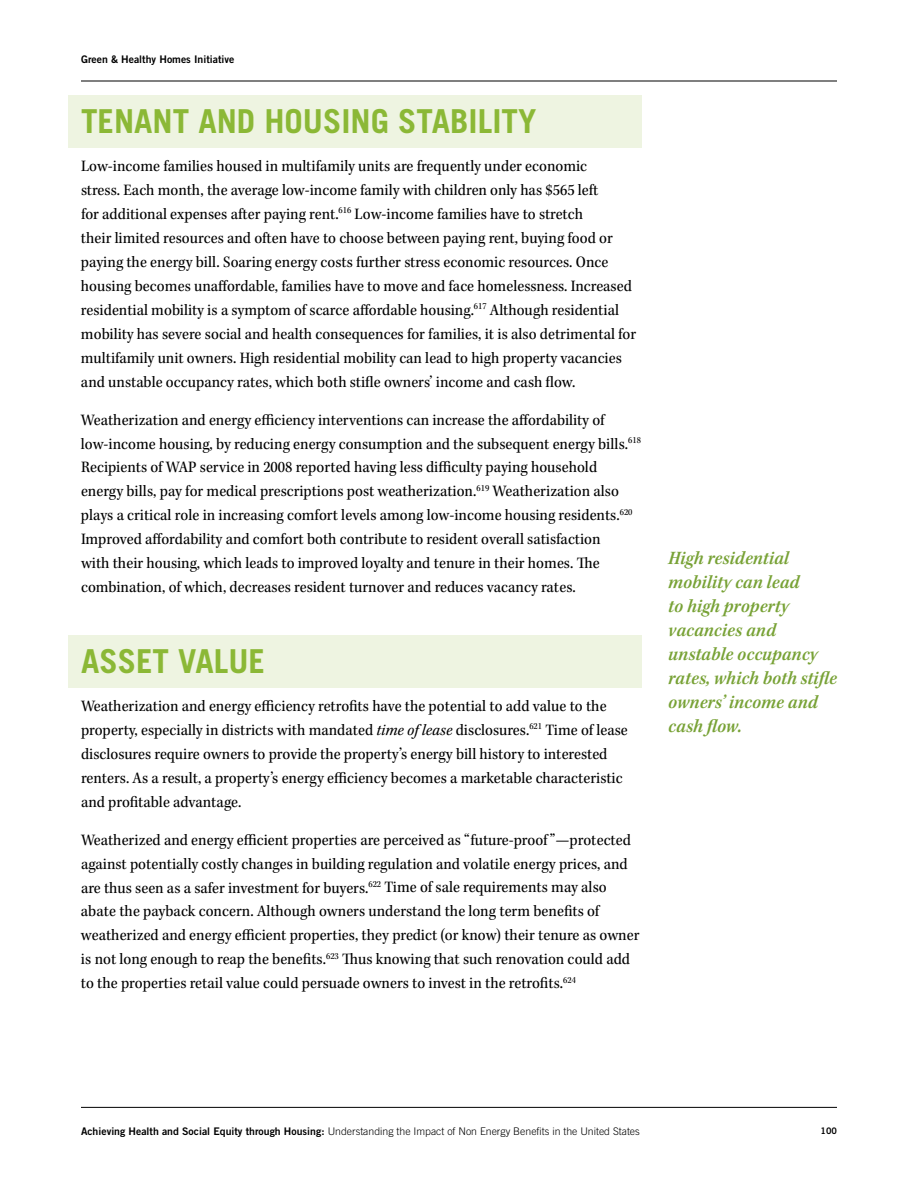
<style>
.page{position:relative;width:918px;height:1188px;background:#fff}
.page>*{position:absolute;margin:0;border:0;box-sizing:border-box;transform-origin:0 0}
.t1{font:700 33px "Trade Gothic";color:#8bb836}
.t2{font:19.5px/24px "Kepler Std Semibold Scn It";color:#78a236}
.t3{font:16.5px/24px "Kepler Std Scn";color:#000}
.t4{font:300 10.5px "Trade Gothic";color:#000}
.t5{font:10.5px "Trade Gothic Bold Two";color:#000}
.t6{font:9px "Trade Gothic Bold Two";color:#000}
.s1{font-family:"Kepler Std Scn It"}
.s2{font-family:"Trade Gothic Bold Two";font-weight:400}
</style>
<div class="page">
<hr style="left:81px;top:81px;width:756px;height:1px;background:#000">
<hr style="left:81px;top:1107px;width:756px;height:1px;background:#000">
<div style="left:68px;top:95px;width:573px;height:53px;background:#eef4e1"></div>
<div style="left:68px;top:635px;width:573px;height:53px;background:#eef4e1"></div>
<p class="t5" style="left:81px;top:52px;width:155px">Green &amp; Healthy Homes Initiative</p>
<h1 class="t1" style="left:81px;top:101px;width:457px">TENANT AND HOUSING STABILITY</h1>
<p class="t3" style="left:81px;top:154px;width:557px">Low-income families housed in multifamily units are frequently under economic<br>stress. Each month, the average low-income family with children only has $565 left<br>for additional expenses after paying rent.<sup>616</sup> Low-income families have to stretch<br>their limited resources and often have to choose between paying rent, buying food or paying the energy bill. Soaring energy costs further stress economic resources. Once housing becomes unaffordable, families have to move and face homelessness. Increased residential mobility is a symptom of scarce affordable housing.<sup>617</sup> Although residential mobility has severe social and health consequences for families, it is also detrimental for multifamily unit owners. High residential mobility can lead to high property vacancies and unstable occupancy rates, which both stifle owners’ income and cash flow.</p>
<p class="t3" style="left:81px;top:408px;width:561px">Weatherization and energy efficiency interventions can increase the affordability of low-income housing, by reducing energy consumption and the subsequent energy bills.<sup>618<br></sup>Recipients of WAP service in 2008 reported having less difficulty paying household energy bills, pay for medical prescriptions post weatherization.<sup>619</sup> Weatherization also plays a critical role in increasing comfort levels among low-income housing residents.<sup>620<br></sup>Improved affordability and comfort both contribute to resident overall satisfaction<br>with their housing, which leads to improved loyalty and tenure in their homes. The combination, of which, decreases resident turnover and reduces vacancy rates.</p>
<h1 class="t1" style="left:81px;top:641px;width:186px">ASSET VALUE</h1>
<p class="t3" style="left:81px;top:694px;width:548px">Weatherization and energy efficiency retrofits have the potential to add value to the property, especially in districts with mandated <span class="s1">time of lease</span> disclosures.<sup>621</sup> Time of lease disclosures require owners to provide the property’s energy bill history to interested renters. As a result, a property’s energy efficiency becomes a marketable characteristic and profitable advantage.</p>
<p class="t3" style="left:81px;top:828px;width:560px">Weatherized and energy efficient properties are perceived as “future-proof ”—protected against potentially costly changes in building regulation and volatile energy prices, and are thus seen as a safer investment for buyers.<sup>622</sup> Time of sale requirements may also abate the payback concern. Although owners understand the long term benefits of weatherized and energy efficient properties, they predict (or know) their tenure as owner is not long enough to reap the benefits.<sup>623</sup> Thus knowing that such renovation could add to the properties retail value could persuade owners to invest in the retrofits.<sup>624</sup></p>
<p class="t2" style="left:668px;top:547px;width:170px">High residential mobility can lead<br>to high property vacancies and unstable occupancy rates, which both stifle owners’ income and cash flow.</p>
<p class="t4" style="left:81px;top:1125px;width:560px"><span class="s2">Achieving Health and Social Equity through Housing:</span> Understanding the Impact of Non Energy Benefits in the United States</p>
<p class="t6" style="left:821px;top:1125px;width:18px">100</p>
</div>
